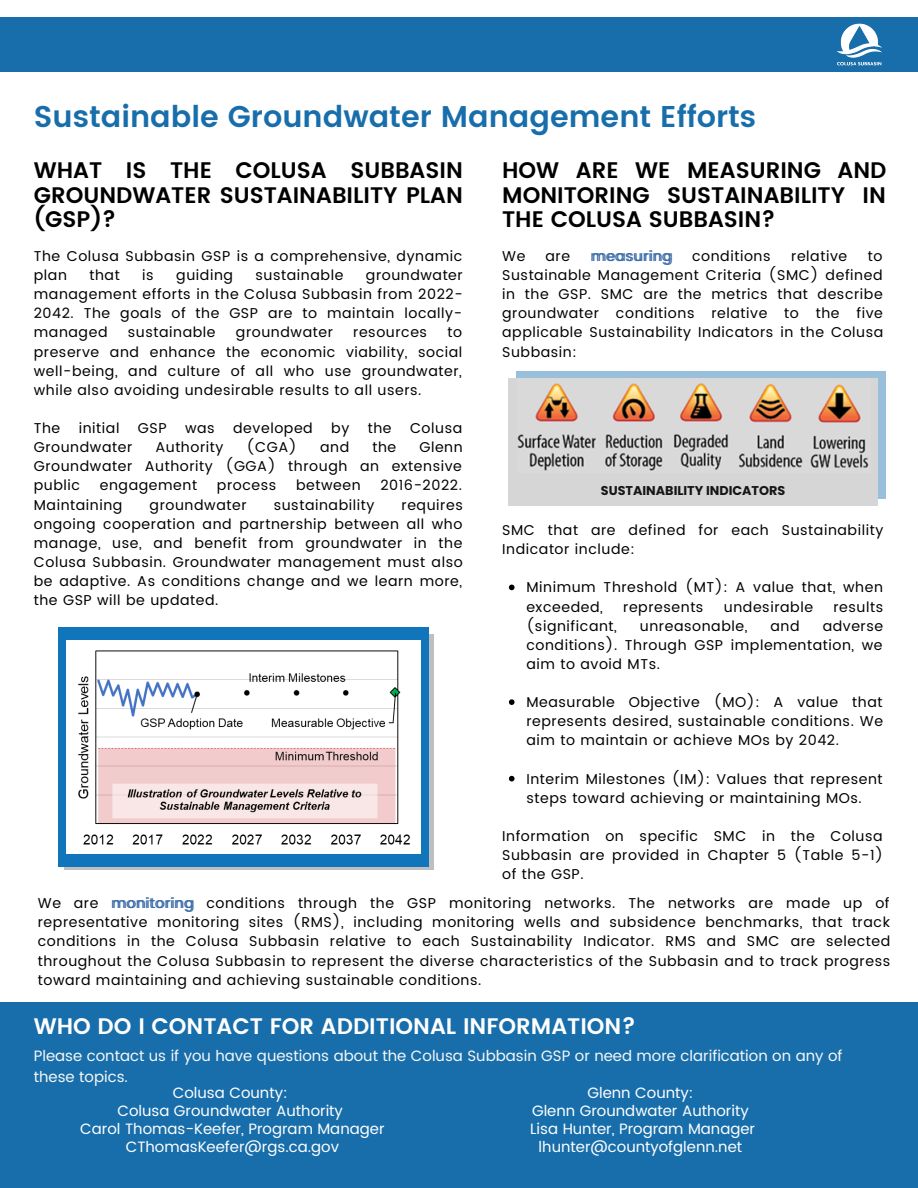
<style>
.page{position:relative;width:918px;height:1188px;background:#fff}
.page>*{position:absolute;margin:0;border:0;box-sizing:border-box;transform-origin:0 0}
.t1{font:600 30px "Poppins";color:#186eab}
.t2{font:600 22.5px/24.8px "Poppins";color:#000;text-align:justify}
.t3{font:600 22.5px "Poppins";color:#fff}
.t4{font:15px/18px "Poppins";color:#fff;text-align:center}
.t5{font:15px/20.2px "Poppins";color:#f7f8f8}
.t6{font:14.25px/19.2px "Poppins";letter-spacing:.04em;color:#000;text-align:justify}
.t7{font:14.25px "Poppins";letter-spacing:.04em;color:#3c6ca8}
.t8{font:700 12.75px "Poppins";color:#161515}
</style>
<div class="page">
<div style="left:0;top:17px;width:918px;height:55px;background:#186eab"></div>
<div style="left:516px;top:371px;width:370px;height:128px;background:#9abfda"></div>
<div style="left:508px;top:378px;width:370px;height:127px;background:#d6d6d6"></div>
<div style="left:0;top:1002px;width:918px;height:186px;background:#186eab"></div>
<svg style="left:64px;top:634px;width:370px;height:236px;background:#adb8c0"></svg>
<div style="left:59px;top:628px;width:369px;height:239px;background:#1175bc"></div>
<img style="left:837px;top:23px;width:45px;height:43px">
<img style="left:66px;top:641px;width:355px;height:212px">
<img style="left:518px;top:383px;width:351px;height:88px">
<svg style="left:509px;top:585px;width:6px;height:5px"></svg>
<svg style="left:509px;top:699px;width:6px;height:6px"></svg>
<svg style="left:509px;top:776px;width:6px;height:5px"></svg>
<h1 class="t1" style="left:34px;top:99px;width:724px">Sustainable Groundwater Management Efforts</h1>
<h2 class="t2" style="left:34px;top:158px;width:431px">WHAT IS THE COLUSA SUBBASIN GROUNDWATER SUSTAINABILITY PLAN (GSP)?</h2>
<p class="t6" style="left:34px;top:246px;width:430px">The Colusa Subbasin GSP is a comprehensive, dynamic plan</p>
<p class="t6" style="left:89px;top:266px;width:32px">that</p>
<p class="t6" style="left:142px;top:266px;width:13px">is</p>
<p class="t6" style="left:176px;top:266px;width:58px">guiding</p>
<p class="t6" style="left:256px;top:266px;width:89px">sustainable</p>
<p class="t6" style="left:34px;top:266px;width:431px;text-indent:332px">groundwater management efforts in the Colusa Subbasin from 2022- 2042. The goals of the GSP are to maintain locally&shy;managed</p>
<p class="t6" style="left:128px;top:323px;width:89px">sustainable</p>
<p class="t6" style="left:236px;top:323px;width:98px">groundwater</p>
<p class="t6" style="left:353px;top:323px;width:75px">resources</p>
<p class="t6" style="left:34px;top:323px;width:430px;text-indent:414px">to preserve and enhance the economic viability, social well-being, and culture of all who use groundwater, while also avoiding undesirable results to all users.</p>
<p class="t6" style="left:34px;top:419px;width:28px">The</p>
<p class="t6" style="left:79px;top:419px;width:42px">initial</p>
<p class="t6" style="left:138px;top:419px;width:30px">GSP</p>
<p class="t6" style="left:185px;top:419px;width:31px">was</p>
<p class="t6" style="left:233px;top:419px;width:81px">developed</p>
<p class="t6" style="left:331px;top:419px;width:20px">by</p>
<p class="t6" style="left:368px;top:419px;width:25px">the</p>
<p class="t6" style="left:410px;top:419px;width:54px">Colusa</p>
<p class="t6" style="left:34px;top:438px;width:100px">Groundwater</p>
<p class="t6" style="left:155px;top:438px;width:69px">Authority</p>
<p class="t6" style="left:247px;top:438px;width:52px">(CGA)</p>
<p class="t6" style="left:320px;top:438px;width:31px">and</p>
<p class="t6" style="left:372px;top:438px;width:25px">the</p>
<p class="t6" style="left:34px;top:438px;width:430px;text-indent:386px">Glenn Groundwater Authority (GGA) through an extensive public</p>
<p class="t6" style="left:100px;top:476px;width:99px">engagement</p>
<p class="t6" style="left:217px;top:476px;width:61px">process</p>
<p class="t6" style="left:296px;top:476px;width:66px">between</p>
<p class="t6" style="left:380px;top:476px;width:83px">2016-2022.</p>
<p class="t6" style="left:34px;top:495px;width:90px">Maintaining</p>
<p class="t6" style="left:150px;top:495px;width:98px">groundwater</p>
<p class="t6" style="left:274px;top:495px;width:102px">sustainability</p>
<p class="t6" style="left:34px;top:495px;width:431px;text-indent:368px">requires ongoing cooperation and partnership between all who manage, use, and benefit from groundwater in the Colusa Subbasin. Groundwater management must also be adaptive. As conditions change and we learn more, the GSP will be updated.</p>
<h2 class="t2" style="left:502px;top:158px;width:386px">HOW ARE WE MEASURING AND MONITORING SUSTAINABILITY IN THE COLUSA SUBBASIN?</h2>
<p class="t6" style="left:502px;top:246px;width:25px">We</p>
<p class="t6" style="left:545px;top:246px;width:26px">are</p>
<p class="t6" style="left:692px;top:246px;width:80px">conditions</p>
<p class="t6" style="left:791px;top:246px;width:58px">relative</p>
<p class="t7" style="left:592px;top:248px;width:82px">measuring</p>
<p class="t6" style="left:502px;top:246px;width:383px;text-indent:366px">to Sustainable Management Criteria (SMC) defined in the GSP. SMC are the metrics that describe groundwater conditions relative to the five applicable Sustainability Indicators in the Colusa Subbasin:</p>
<p class="t8" style="left:601px;top:481px;width:186px">SUSTAINABILITY INDICATORS</p>
<p class="t6" style="left:502px;top:521px;width:383px">SMC that are defined for each Sustainability<br>Indicator include:</p>
<p class="t6" style="left:526px;top:578px;width:358px">Minimum Threshold (MT): A value that, when exceeded,</p>
<p class="t6" style="left:623px;top:597px;width:82px">represents</p>
<p class="t6" style="left:724px;top:597px;width:91px">undesirable</p>
<p class="t6" style="left:833px;top:597px;width:51px">results</p>
<p class="t6" style="left:526px;top:616px;width:92px">(significant,</p>
<p class="t6" style="left:640px;top:616px;width:109px">unreasonable,</p>
<p class="t6" style="left:770px;top:616px;width:31px">and</p>
<p class="t6" style="left:526px;top:616px;width:358px;text-indent:296px">adverse conditions). Through GSP implementation, we aim to avoid MTs.</p>
<p class="t6" style="left:526px;top:693px;width:358px">Measurable Objective (MO): A value that represents desired, sustainable conditions. We aim to maintain or achieve MOs by 2042.</p>
<p class="t6" style="left:526px;top:769px;width:358px">Interim Milestones (IM): Values that represent steps toward achieving or maintaining MOs.</p>
<p class="t6" style="left:502px;top:827px;width:382px">Information on specific SMC in the Colusa Subbasin are provided in Chapter 5 (Table 5-1) of the GSP.</p>
<p class="t6" style="left:38px;top:894px;width:854px;text-indent:169px">conditions through the GSP monitoring networks. The networks are made up of representative monitoring sites (RMS), including monitoring wells and subsidence benchmarks, that track conditions in the Colusa Subbasin relative to each Sustainability Indicator. RMS and SMC are selected throughout the Colusa Subbasin to represent the diverse characteristics of the Subbasin and to track progress toward maintaining and achieving sustainable conditions.</p>
<p class="t7" style="left:112px;top:895px;width:84px">monitoring</p>
<p class="t6" style="left:38px;top:894px;width:62px">We are</p>
<h2 class="t3" style="left:34px;top:1013px;width:604px">WHO DO I CONTACT FOR ADDITIONAL INFORMATION?</h2>
<p class="t5" style="left:34px;top:1046px;width:810px">Please contact us if you have questions about the Colusa Subbasin GSP or need more clarification on any of these topics.</p>
<p class="t4" style="left:80px;top:1084px;width:306px">Colusa County:<br>Colusa Groundwater Authority<br>Carol Thomas-Keefer, Program Manager<br>CThomasKeefer@rgs.ca.gov</p>
<p class="t4" style="left:530px;top:1084px;width:226px">Glenn County:<br>Glenn Groundwater Authority<br>Lisa Hunter, Program Manager lhunter@countyofglenn.net</p>
</div>
